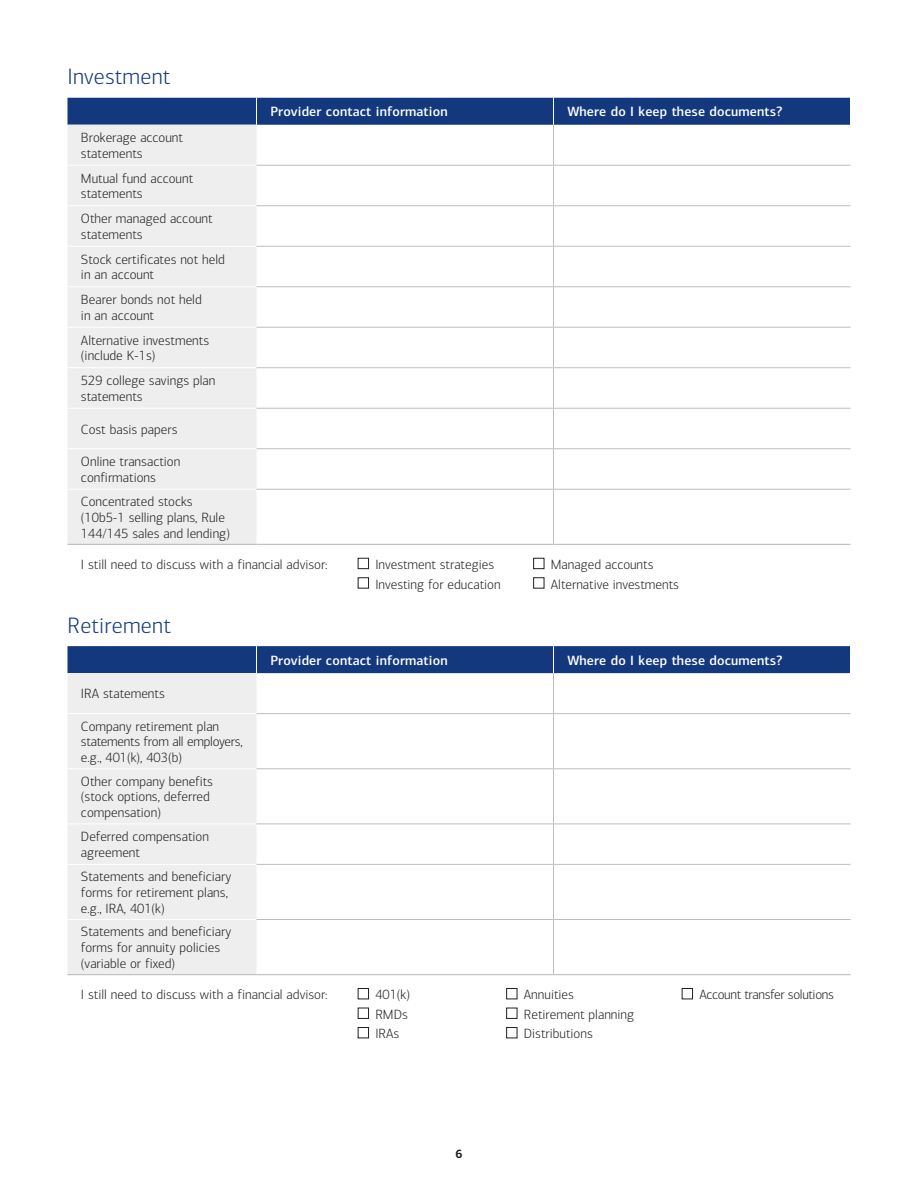
<style>
.page{position:relative;width:918px;height:1188px;background:#fff}
.page>*{position:absolute;margin:0;border:0;box-sizing:border-box;transform-origin:0 0}
.t1{font:300 22.5px "Connections";letter-spacing:.01em;color:#13387e}
.t2{font:300 13.5px/15.8px "Connections";color:#231f20}
.t3{font:500 13.5px "Connections";letter-spacing:.01em;color:#fff}
.t4{font:300 13.5px "Connections";letter-spacing:-.025em;color:#231f20}
.t5{font:700 12px "Connections";color:#231f20}
</style>
<div class="page">
<div style="left:68px;top:125px;width:188px;height:419px;background:#eeeeef"></div>
<hr style="left:68px;top:165px;width:188px;height:1px;background:#fff">
<hr style="left:68px;top:205px;width:188px;height:1px;background:#fff">
<hr style="left:68px;top:246px;width:188px;height:1px;background:#fff">
<hr style="left:68px;top:286px;width:188px;height:1px;background:#fff">
<hr style="left:68px;top:327px;width:188px;height:1px;background:#fff">
<hr style="left:68px;top:367px;width:188px;height:1px;background:#fff">
<hr style="left:68px;top:408px;width:188px;height:1px;background:#fff">
<hr style="left:68px;top:448px;width:188px;height:1px;background:#fff">
<hr style="left:68px;top:489px;width:188px;height:1px;background:#fff">
<div style="left:68px;top:98px;width:783px;height:27px;background:#13387e"></div>
<hr style="left:553px;top:125px;width:1px;height:40px;background:#bcbec0">
<hr style="left:256px;top:165px;width:298px;height:1px;background:#bcbec0">
<hr style="left:554px;top:165px;width:296px;height:1px;background:#bcbec0">
<hr style="left:553px;top:166px;width:1px;height:39px;background:#bcbec0">
<hr style="left:256px;top:205px;width:298px;height:1px;background:#bcbec0">
<hr style="left:554px;top:205px;width:296px;height:1px;background:#bcbec0">
<hr style="left:553px;top:206px;width:1px;height:40px;background:#bcbec0">
<hr style="left:256px;top:246px;width:298px;height:1px;background:#bcbec0">
<hr style="left:554px;top:246px;width:296px;height:1px;background:#bcbec0">
<hr style="left:553px;top:247px;width:1px;height:39px;background:#bcbec0">
<hr style="left:256px;top:286px;width:298px;height:1px;background:#bcbec0">
<hr style="left:554px;top:286px;width:296px;height:1px;background:#bcbec0">
<hr style="left:553px;top:287px;width:1px;height:40px;background:#bcbec0">
<hr style="left:256px;top:327px;width:298px;height:1px;background:#bcbec0">
<hr style="left:554px;top:327px;width:296px;height:1px;background:#bcbec0">
<hr style="left:553px;top:328px;width:1px;height:39px;background:#bcbec0">
<hr style="left:256px;top:367px;width:298px;height:1px;background:#bcbec0">
<hr style="left:554px;top:367px;width:296px;height:1px;background:#bcbec0">
<hr style="left:553px;top:368px;width:1px;height:40px;background:#bcbec0">
<hr style="left:256px;top:408px;width:298px;height:1px;background:#bcbec0">
<hr style="left:554px;top:408px;width:296px;height:1px;background:#bcbec0">
<hr style="left:553px;top:409px;width:1px;height:39px;background:#bcbec0">
<hr style="left:256px;top:448px;width:298px;height:1px;background:#bcbec0">
<hr style="left:554px;top:448px;width:296px;height:1px;background:#bcbec0">
<hr style="left:553px;top:449px;width:1px;height:40px;background:#bcbec0">
<hr style="left:256px;top:489px;width:298px;height:1px;background:#bcbec0">
<hr style="left:554px;top:489px;width:296px;height:1px;background:#bcbec0">
<hr style="left:553px;top:490px;width:1px;height:54px;background:#bcbec0">
<hr style="left:68px;top:544px;width:188px;height:1px;background:#bcbec0">
<hr style="left:256px;top:544px;width:298px;height:1px;background:#bcbec0">
<hr style="left:554px;top:544px;width:296px;height:1px;background:#bcbec0">
<div style="left:358px;top:558px;width:11px;height:11px;border:1px solid #231f20"></div>
<div style="left:533px;top:558px;width:11px;height:11px;border:1px solid #231f20"></div>
<div style="left:358px;top:577px;width:11px;height:12px;border:1px solid #231f20"></div>
<div style="left:533px;top:577px;width:11px;height:12px;border:1px solid #231f20"></div>
<div style="left:68px;top:673px;width:188px;height:301px;background:#eeeeef"></div>
<hr style="left:68px;top:713px;width:188px;height:1px;background:#fff">
<hr style="left:68px;top:768px;width:188px;height:1px;background:#fff">
<hr style="left:68px;top:824px;width:188px;height:1px;background:#fff">
<hr style="left:68px;top:864px;width:188px;height:1px;background:#fff">
<hr style="left:68px;top:919px;width:188px;height:1px;background:#fff">
<div style="left:68px;top:646px;width:783px;height:27px;background:#13387e"></div>
<hr style="left:553px;top:673px;width:1px;height:40px;background:#bcbec0">
<hr style="left:256px;top:713px;width:298px;height:1px;background:#bcbec0">
<hr style="left:554px;top:713px;width:296px;height:1px;background:#bcbec0">
<hr style="left:553px;top:714px;width:1px;height:54px;background:#bcbec0">
<hr style="left:256px;top:768px;width:298px;height:1px;background:#bcbec0">
<hr style="left:554px;top:768px;width:296px;height:1px;background:#bcbec0">
<hr style="left:553px;top:769px;width:1px;height:55px;background:#bcbec0">
<hr style="left:256px;top:824px;width:298px;height:1px;background:#bcbec0">
<hr style="left:554px;top:824px;width:296px;height:1px;background:#bcbec0">
<hr style="left:553px;top:824px;width:1px;height:40px;background:#bcbec0">
<hr style="left:256px;top:864px;width:298px;height:1px;background:#bcbec0">
<hr style="left:554px;top:864px;width:296px;height:1px;background:#bcbec0">
<hr style="left:553px;top:865px;width:1px;height:54px;background:#bcbec0">
<hr style="left:256px;top:919px;width:298px;height:1px;background:#bcbec0">
<hr style="left:554px;top:919px;width:296px;height:1px;background:#bcbec0">
<hr style="left:553px;top:920px;width:1px;height:54px;background:#bcbec0">
<hr style="left:68px;top:974px;width:188px;height:1px;background:#bcbec0">
<hr style="left:256px;top:974px;width:298px;height:1px;background:#bcbec0">
<hr style="left:554px;top:974px;width:296px;height:1px;background:#bcbec0">
<div style="left:358px;top:988px;width:11px;height:11px;border:1px solid #231f20"></div>
<div style="left:506px;top:988px;width:11px;height:11px;border:1px solid #231f20"></div>
<div style="left:682px;top:988px;width:11px;height:11px;border:1px solid #231f20"></div>
<div style="left:358px;top:1008px;width:11px;height:11px;border:1px solid #231f20"></div>
<div style="left:506px;top:1008px;width:11px;height:11px;border:1px solid #231f20"></div>
<div style="left:358px;top:1027px;width:11px;height:11px;border:1px solid #231f20"></div>
<div style="left:506px;top:1027px;width:11px;height:11px;border:1px solid #231f20"></div>
<h1 class="t1" style="left:68px;top:64px;width:104px">Investment</h1>
<p class="t3" style="left:270px;top:104px;width:179px">Provider contact information</p>
<p class="t3" style="left:567px;top:104px;width:217px">Where do I keep these documents?</p>
<p class="t2" style="left:81px;top:130px;width:104px">Brokerage account statements</p>
<p class="t2" style="left:81px;top:170px;width:114px">Mutual fund account statements</p>
<p class="t2" style="left:81px;top:211px;width:133px">Other managed account statements</p>
<p class="t2" style="left:81px;top:251px;width:145px">Stock certificates not held in an account</p>
<p class="t2" style="left:81px;top:292px;width:122px">Bearer bonds not held in an account</p>
<p class="t2" style="left:81px;top:332px;width:130px">Alternative investments (include K-1s)</p>
<p class="t2" style="left:81px;top:373px;width:136px">529 college savings plan statements</p>
<p class="t2" style="left:81px;top:421px;width:98px">Cost basis papers</p>
<p class="t2" style="left:81px;top:454px;width:101px">Online transaction confirmations</p>
<p class="t2" style="left:81px;top:494px;width:151px">Concentrated stocks (10b5-1 selling plans, Rule<br>144/145 sales and lending)</p>
<p class="t2" style="left:81px;top:557px;width:248px">I still need to discuss with a financial advisor:</p>
<p class="t2" style="left:375px;top:557px;width:120px">Investment strategies</p>
<p class="t2" style="left:551px;top:557px;width:104px">Managed accounts</p>
<p class="t2" style="left:375px;top:576px;width:127px">Investing for education</p>
<p class="t2" style="left:551px;top:576px;width:130px">Alternative investments</p>
<h1 class="t1" style="left:68px;top:612px;width:105px">Retirement</h1>
<p class="t3" style="left:270px;top:652px;width:179px">Provider contact information</p>
<p class="t3" style="left:567px;top:652px;width:217px">Where do I keep these documents?</p>
<p class="t2" style="left:81px;top:686px;width:85px">IRA statements</p>
<p class="t2" style="left:81px;top:718px;width:163px">Company retirement plan statements from all employers, e.g., 401(k), 403(b)</p>
<p class="t2" style="left:81px;top:773px;width:134px">Other company benefits (stock options, deferred compensation)</p>
<p class="t2" style="left:81px;top:829px;width:130px">Deferred compensation agreement</p>
<p class="t2" style="left:81px;top:869px;width:152px">Statements and beneficiary forms for retirement plans, e.g., IRA, 401(k)</p>
<p class="t2" style="left:81px;top:924px;width:152px">Statements and beneficiary forms for annuity policies (variable or fixed)</p>
<p class="t2" style="left:81px;top:987px;width:248px">I still need to discuss with a financial advisor:</p>
<p class="t2" style="left:375px;top:987px;width:36px">401(k)</p>
<p class="t2" style="left:524px;top:987px;width:52px">Annuities</p>
<p class="t4" style="left:699px;top:987px;width:136px">Account transfer solutions</p>
<p class="t2" style="left:375px;top:1006px;width:34px">RMDs</p>
<p class="t2" style="left:524px;top:1006px;width:112px">Retirement planning</p>
<p class="t2" style="left:375px;top:1026px;width:26px">IRAs</p>
<p class="t2" style="left:524px;top:1026px;width:70px">Distributions</p>
<p class="t5" style="left:455px;top:1146px;width:9px">6</p>
</div>
